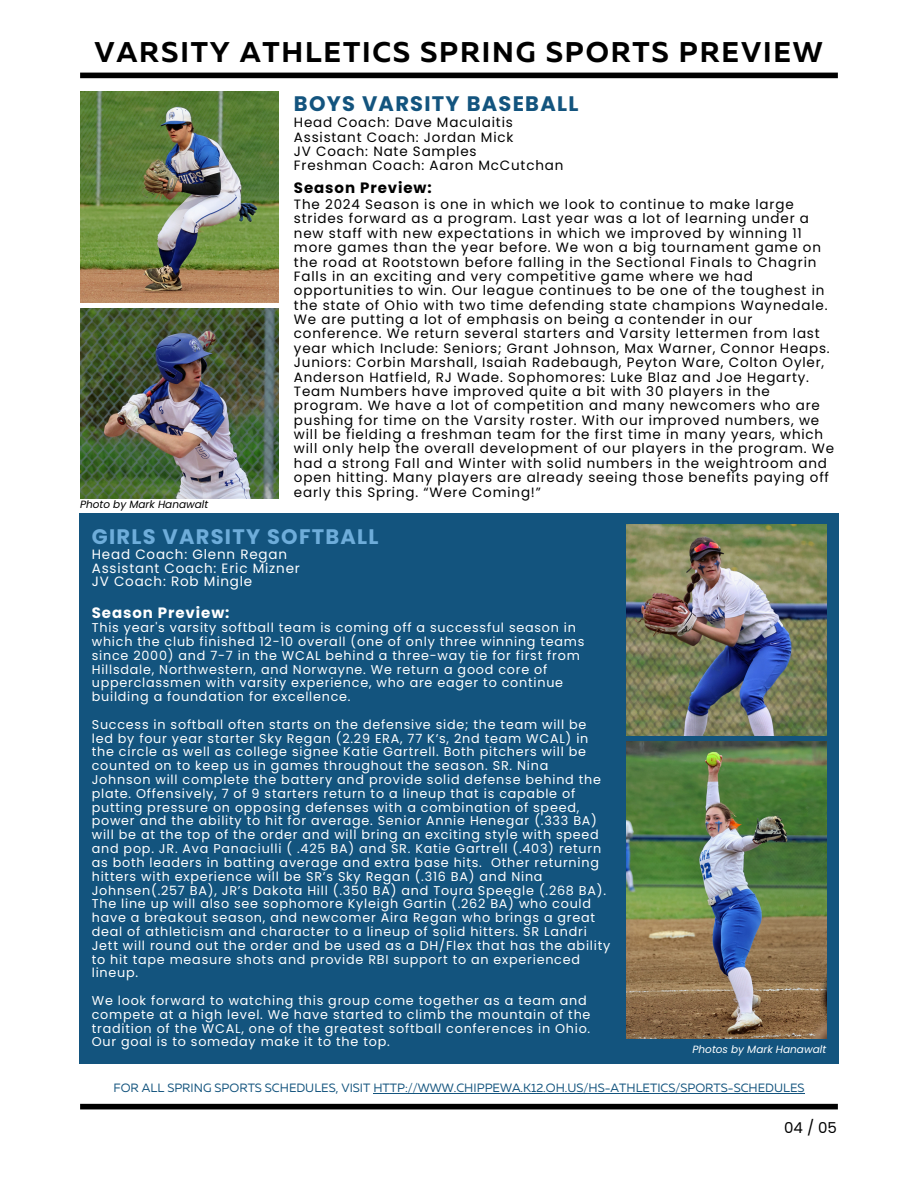
<style>
.page{position:relative;width:918px;height:1188px;background:#fff}
.page>*{position:absolute;margin:0;border:0;box-sizing:border-box;transform-origin:0 0}
.t1{font:700 28.5px "Muller";letter-spacing:.065em;color:#000}
.t2{font:700 21px "Poppins";letter-spacing:.06em;color:#6eadda}
.t3{font:700 21px "Poppins";letter-spacing:.06em;color:#13547e}
.t4{font:700 15px "Poppins";letter-spacing:.06em;color:#000}
.t5{font:700 15px "Poppins";letter-spacing:.06em;color:#fff}
.t6{font:15px "Poppins";color:#000}
.t7{font:13.5px/14.4px "Poppins";letter-spacing:.06em;color:#000}
.t8{font:13.5px/13.8px "Poppins";letter-spacing:.06em;color:#fff}
.t9{font:12.75px/13.8px "Poppins";letter-spacing:.06em;color:#fff}
.t10{font:12px "Muller";color:#13547e}
.t11{font:italic 10.5px "Poppins";color:#fff}
.t12{font:italic 10.5px "Poppins";color:#000}
</style>
<div class="page">
<div style="left:80px;top:1104px;width:758px;height:5px;background:#000"></div>
<div style="left:80px;top:73px;width:758px;height:5px;background:#000"></div>
<img style="left:81px;top:92px;width:198px;height:210px">
<div style="left:79px;top:513px;width:759px;height:551px;background:#13547e"></div>
<img style="left:627px;top:525px;width:199px;height:210px">
<img style="left:627px;top:742px;width:199px;height:297px">
<img style="left:81px;top:309px;width:198px;height:190px">
<hr style="left:373px;top:1093px;width:432px;height:1px;background:#13547e">
<h1 class="t1" style="left:94px;top:41px;width:730px">VARSITY ATHLETICS SPRING SPORTS PREVIEW</h1>
<p class="t12" style="left:80px;top:497px;width:130px">Photo by Mark Hanawalt</p>
<h2 class="t3" style="left:294px;top:89px;width:286px">BOYS VARSITY BASEBALL</h2>
<p class="t7" style="left:294px;top:115px;width:271px">Head Coach: Dave Maculaitis<br>Assistant Coach: Jordan Mick<br>JV Coach: Nate Samples<br>Freshman Coach: Aaron McCutchan</p>
<p class="t4" style="left:294px;top:178px;width:139px">Season Preview:</p>
<p class="t7" style="left:294px;top:197px;width:542px">The 2024 Season is one in which we look to continue to make large strides forward as a program. Last year was a lot of learning under a new staff with new expectations in which we improved by winning 11 more games than the year before. We won a big tournament game on the road at Rootstown before falling in the Sectional Finals to Chagrin Falls in an exciting and very competitive game where we had opportunities to win. Our league continues to be one of the toughest in the state of Ohio with two time defending state champions Waynedale.<br>We are putting a lot of emphasis on being a contender in our conference. We return several starters and Varsity lettermen from last year which Include: Seniors; Grant Johnson, Max Warner, Connor Heaps.<br>Juniors: Corbin Marshall, Isaiah Radebaugh, Peyton Ware, Colton Oyler, Anderson Hatfield, RJ Wade. Sophomores: Luke Blaz and Joe Hegarty.<br>Team Numbers have improved quite a bit with 30 players in the program. We have a lot of competition and many newcomers who are pushing for time on the Varsity roster. With our improved numbers, we will be fielding a freshman team for the first time in many years, which will only help the overall development of our players in the program. We had a strong Fall and Winter with solid numbers in the weightroom and open hitting. Many players are already seeing those benefits paying off early this Spring. “Were Coming!”</p>
<h2 class="t2" style="left:92px;top:522px;width:288px">GIRLS VARSITY SOFTBALL</h2>
<p class="t8" style="left:92px;top:547px;width:210px">Head Coach: Glenn Regan<br>Assistant Coach: Eric Mizner<br>JV Coach: Rob Mingle</p>
<p class="t5" style="left:92px;top:603px;width:139px">Season Preview:</p>
<p class="t9" style="left:92px;top:621px;width:494px">This year's varsity softball team is coming off a successful season in which the club finished 12-10 overall (one of only three winning teams since 2000) and 7-7 in the WCAL behind a three-way tie for first from Hillsdale, Northwestern, and Norwayne. We return a good core of upperclassmen with varsity experience, who are eager to continue building a foundation for excellence.</p>
<p class="t9" style="left:92px;top:717px;width:520px">Success in softball often starts on the defensive side; the team will be led by four year starter Sky Regan (2.29 ERA, 77 K’s, 2nd team WCAL) in the circle as well as college signee Katie Gartrell. Both pitchers will be counted on to keep us in games throughout the season. SR. Nina Johnson will complete the battery and provide solid defense behind the plate. Offensively, 7 of 9 starters return to a lineup that is capable of putting pressure on opposing defenses with a combination of speed, power and the ability to hit for average. Senior Annie Henegar (.333 BA) will be at the top of the order and will bring an exciting style with speed and pop. JR. Ava Panaciulli ( .425 BA) and SR. Katie Gartrell (.403) return as both leaders in batting average and extra base hits. Other returning hitters with experience will be SR’s Sky Regan (.316 BA) and Nina Johnsen(.257 BA), JR’s Dakota Hill (.350 BA) and Toura Speegle (.268 BA).<br>The line up will also see sophomore Kyleigh Gartin (.262 BA) who could have a breakout season, and newcomer Aira Regan who brings a great deal of athleticism and character to a lineup of solid hitters. SR Landri Jett will round out the order and be used as a DH/Flex that has the ability to hit tape measure shots and provide RBI support to an experienced lineup.</p>
<p class="t9" style="left:92px;top:994px;width:500px">We look forward to watching this group come together as a team and compete at a high level. We have started to climb the mountain of the tradition of the WCAL, one of the greatest softball conferences in Ohio.<br>Our goal is to someday make it to the top.</p>
<p class="t11" style="left:692px;top:1042px;width:135px">Photos by Mark Hanawalt</p>
<p class="t10" style="left:113px;top:1082px;width:693px">FOR ALL SPRING SPORTS SCHEDULES, VISIT HTTP://WWW.CHIPPEWA.K12.OH.US/HS-ATHLETICS/SPORTS-SCHEDULES</p>
<p class="t6" style="left:784px;top:1117px;width:54px">04 / 05</p>
</div>
